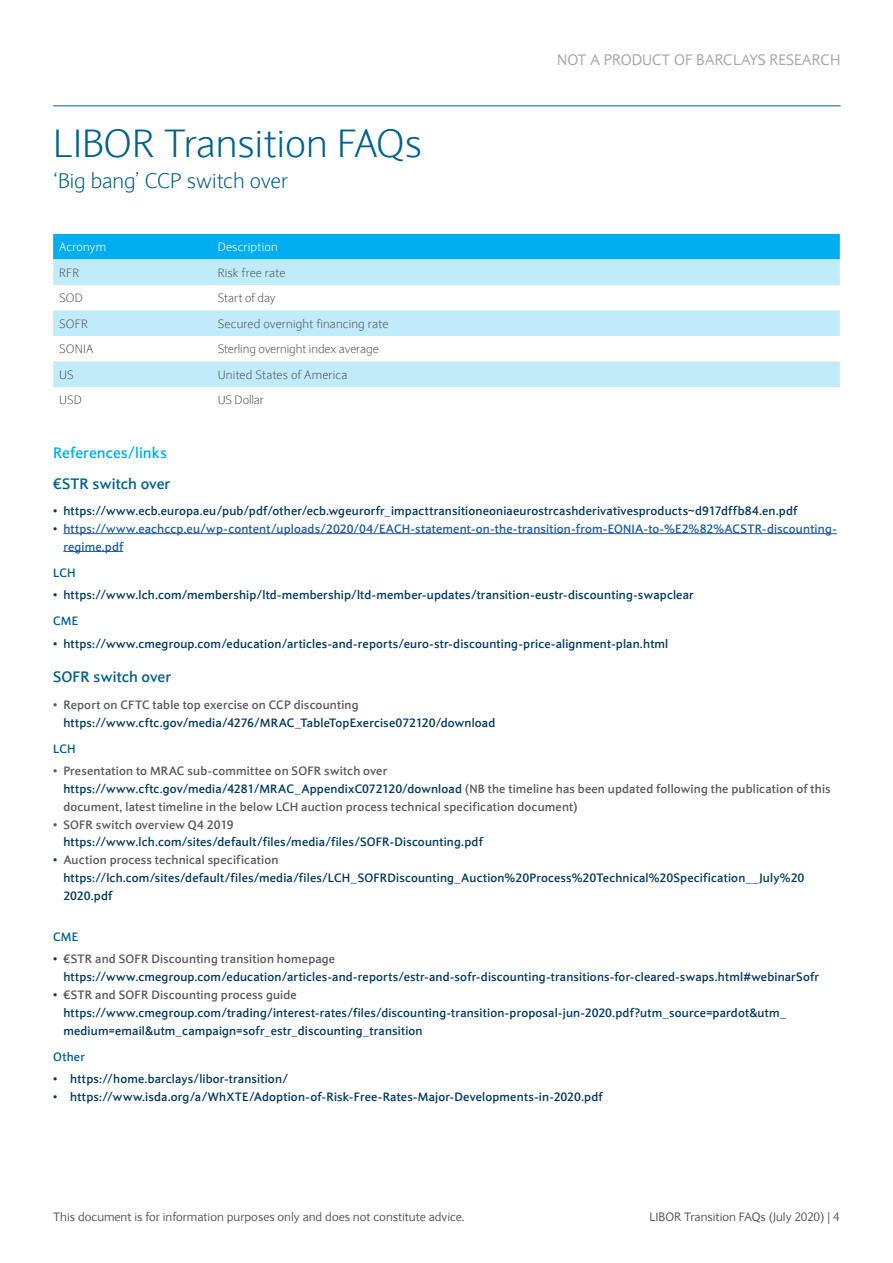
<style>
.page{position:relative;width:893px;height:1263px;background:#fff}
.page>*{position:absolute;margin:0;border:0;box-sizing:border-box;transform-origin:0 0}
.t1{font:300 39px "Expert Sans";color:#00618c}
.t2{font:300 21px "Expert Sans";letter-spacing:-.005em;color:#00618c}
.t3{font:15px "Expert Sans";color:#a7a9ac}
.t4{font:700 15px "Expert Sans";letter-spacing:.01em;color:#00618c}
.t5{font:700 15px "Expert Sans";letter-spacing:.005em;color:#00aeef}
.t6{font:700 12px/17.9px "Expert Sans";letter-spacing:.015em;color:#00395d}
.t7{font:700 12px/17.9px "Expert Sans";letter-spacing:.015em;color:#58595b}
.t8{font:700 12px/17.9px "Expert Sans";letter-spacing:.015em;color:#215e9e}
.t9{font:300 12px "Expert Sans";letter-spacing:.005em;color:#58595b}
.t10{font:12px "Expert Sans";color:#58595b}
.t11{font:300 12px "Expert Sans";letter-spacing:.01em;color:#fff}
.t12{font:700 12px "Expert Sans";letter-spacing:.015em;color:#00618c}
.t13{font:300 12px "Expert Sans";letter-spacing:-.015em;color:#58595b}
.s1{color:#00395d}
.s2{color:#58595b}
</style>
<div class="page">
<hr style="left:53px;top:105px;width:788px;height:1px;background:#00618c">
<hr style="left:63px;top:533px;width:774px;height:1px;background:#215e9e">
<hr style="left:63px;top:551px;width:60px;height:1px;background:#215e9e">
<div style="left:53px;top:234px;width:787px;height:25px;background:#00aeef"></div>
<svg style="left:53px;top:259px;width:787px;height:128px;fill:#bfebfb"></svg>
<hr style="left:846px;top:60px;width:47px;height:1px;background:#ec008c">
<hr style="left:0;top:65px;width:38px;height:1px;background:#ec008c">
<h1 class="t1" style="left:53px;top:120px;width:370px">LIBOR Transition FAQs</h1>
<h2 class="t2" style="left:53px;top:168px;width:236px">‘Big bang’ CCP switch over</h2>
<p class="t11" style="left:59px;top:240px;width:48px">Acronym</p>
<p class="t11" style="left:218px;top:240px;width:61px">Description</p>
<p class="t9" style="left:59px;top:265px;width:22px">RFR</p>
<p class="t9" style="left:218px;top:265px;width:69px">Risk free rate</p>
<p class="t9" style="left:59px;top:291px;width:25px">SOD</p>
<p class="t13" style="left:218px;top:291px;width:59px">Start of day</p>
<p class="t9" style="left:59px;top:316px;width:30px">SOFR</p>
<p class="t9" style="left:218px;top:316px;width:172px">Secured overnight financing rate</p>
<p class="t9" style="left:59px;top:342px;width:36px">SONIA</p>
<p class="t9" style="left:218px;top:342px;width:163px">Sterling overnight index average</p>
<p class="t9" style="left:59px;top:367px;width:16px">US</p>
<p class="t9" style="left:218px;top:367px;width:131px">United States of America</p>
<p class="t9" style="left:59px;top:393px;width:24px">USD</p>
<p class="t9" style="left:218px;top:393px;width:48px">US Dollar</p>
<p class="t3" style="left:557px;top:50px;width:285px">NOT A PRODUCT OF BARCLAYS RESEARCH</p>
<p class="t5" style="left:53px;top:443px;width:115px">References/links</p>
<p class="t4" style="left:53px;top:473px;width:119px">€STR switch over</p>
<p class="t6" style="left:53px;top:501px;width:746px">• https://www.ecb.europa.eu/pub/pdf/other/ecb.wgeurorfr_impacttransitioneoniaeurostrcashderivativesproducts~d917dffb84.en.pdf</p>
<p class="t8" style="left:63px;top:519px;width:775px;text-indent:-10px"><span class="s1">•</span> https://www.eachccp.eu/wp-content/uploads/2020/04/EACH-statement-on-the-transition-from-EONIA-to-%E2%82%ACSTR-discounting&shy;regime.pdf</p>
<p class="t12" style="left:53px;top:565px;width:24px">LCH</p>
<p class="t6" style="left:53px;top:585px;width:642px">• https://www.lch.com/membership/ltd-membership/ltd-member-updates/transition-eustr-discounting-swapclear</p>
<p class="t12" style="left:53px;top:613px;width:26px">CME</p>
<p class="t6" style="left:53px;top:634px;width:617px">• https://www.cmegroup.com/education/articles-and-reports/euro-str-discounting-price-alignment-plan.html</p>
<p class="t4" style="left:53px;top:667px;width:120px">SOFR switch over</p>
<p class="t7" style="left:53px;top:695px;width:307px">• Report on CFTC table top exercise on CCP discounting</p>
<p class="t6" style="left:63px;top:713px;width:433px">https://www.cftc.gov/media/4276/MRAC_TableTopExercise072120/download</p>
<p class="t12" style="left:53px;top:741px;width:24px">LCH</p>
<p class="t7" style="left:63px;top:761px;width:769px;text-indent:-10px">• Presentation to MRAC sub-committee on SOFR switch over<br><span class="s1">https://www.cftc.gov/media/4281/MRAC_AppendixC072120/download</span> (NB the timeline has been updated following the publication of this document, latest timeline in the below LCH auction process technical specification document)</p>
<p class="t7" style="left:53px;top:815px;width:182px">• SOFR switch overview Q4 2019</p>
<p class="t6" style="left:63px;top:833px;width:421px">https://www.lch.com/sites/default/files/media/files/SOFR-Discounting.pdf</p>
<p class="t6" style="left:63px;top:851px;width:743px;text-indent:-10px">• <span class="s2">Auction process technical specification </span>https://lch.com/sites/default/files/media/files/LCH_SOFRDiscounting_Auction%20Process%20Technical%20Specification__July%20<br>2020.pdf</p>
<p class="t12" style="left:53px;top:929px;width:26px">CME</p>
<p class="t6" style="left:63px;top:950px;width:757px;text-indent:-10px">• <span class="s2">€STR and SOFR Discounting transition homepage </span>https://www.cmegroup.com/education/articles-and-reports/estr-and-sofr-discounting-transitions-for-cleared-swaps.html#webinarSofr</p>
<p class="t6" style="left:63px;top:986px;width:724px;text-indent:-10px">• <span class="s2">€STR and SOFR Discounting process guide </span>https://www.cmegroup.com/trading/interest-rates/files/discounting-transition-proposal-jun-2020.pdf?utm_source=pardot&amp;utm_ medium=email&amp;utm_campaign=sofr_estr_discounting_transition</p>
<p class="t12" style="left:53px;top:1049px;width:33px">Other</p>
<p class="t6" style="left:53px;top:1070px;width:236px">• https://home.barclays/libor-transition/</p>
<p class="t6" style="left:53px;top:1088px;width:551px">• https://www.isda.org/a/WhXTE/Adoption-of-Risk-Free-Rates-Major-Developments-in-2020.pdf</p>
<p class="t10" style="left:53px;top:1209px;width:413px">This document is for information purposes only and does not constitute advice.</p>
<p class="t10" style="left:649px;top:1209px;width:192px">LIBOR Transition FAQs (July 2020) | 4</p>
</div>
